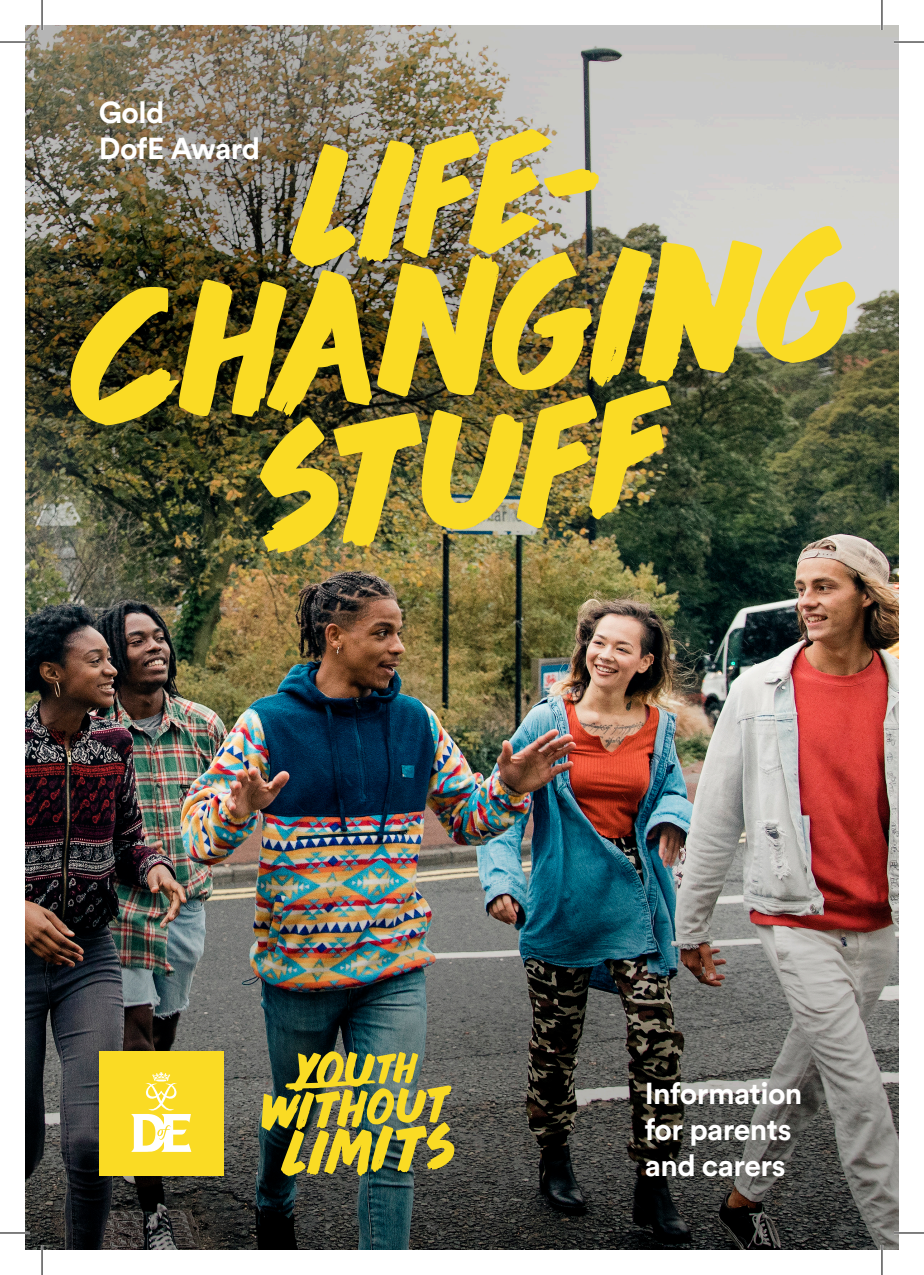
<style>
.page{position:relative;width:924px;height:1275px;background:#fff}
.page>*{position:absolute;margin:0;border:0;box-sizing:border-box;transform-origin:0 0}
.Body_Copy{font:171.4px "Dofe Unlimited Headline";color:#fadb24}
.Body_Copy-2{font:163.4px "Dofe Unlimited Headline";color:#fadb24}
.Body_Copy-3{font:155.4px "Dofe Unlimited Headline";color:#fadb24}
.t1{font:700 30px/36px "Circular Std";letter-spacing:-.02em;color:#fff}
</style>
<div class="page">
<img style="left:25px;top:25px;width:873px;height:1225px">
<svg style="left:544px;top:169px;width:54px;height:28px;background:#e5cf50"></svg>
<div style="left:99px;top:1051px;width:124px;height:125px;background:#fadb24"></div>
<img style="left:261px;top:1051px;width:193px;height:125px">
<svg style="left:131px;top:1072px;width:60px;height:80px"></svg>
<hr style="left:0;top:41px;width:30px;height:2px;background:#fff">
<hr style="left:893px;top:41px;width:30px;height:2px;background:#fff">
<hr style="left:0;top:1231px;width:30px;height:3px;background:#fff">
<hr style="left:893px;top:1231px;width:30px;height:3px;background:#fff">
<hr style="left:41px;top:0;width:2px;height:30px;background:#fff">
<hr style="left:41px;top:1245px;width:2px;height:30px;background:#fff">
<hr style="left:880px;top:0;width:2px;height:30px;background:#fff">
<hr style="left:880px;top:1245px;width:2px;height:30px;background:#fff">
<hr style="left:0;top:42px;width:30px;height:1px;background:#000">
<hr style="left:893px;top:42px;width:30px;height:1px;background:#000">
<hr style="left:0;top:1232px;width:30px;height:1px;background:#000">
<hr style="left:893px;top:1232px;width:30px;height:1px;background:#000">
<hr style="left:42px;top:0;width:1px;height:30px;background:#000">
<hr style="left:42px;top:1245px;width:1px;height:30px;background:#000">
<hr style="left:881px;top:0;width:1px;height:30px;background:#000">
<hr style="left:881px;top:1245px;width:1px;height:30px;background:#000">
<p class="t1" style="left:99px;top:94px;width:163px">Gold<br>DofE Award</p>
<p class="Body_Copy-3" style="left:280px;top:142px;width:272px;rotate:-5deg">LIFE</p>
<p class="Body_Copy" style="left:62px;top:289px;width:791px;rotate:-5deg">chanGiNg</p>
<p class="Body_Copy-2" style="left:251px;top:419px;width:422px;rotate:-5deg">sTuFf</p>
<p class="t1" style="left:644px;top:1075px;width:159px">Information for parents and carers</p>
</div>
